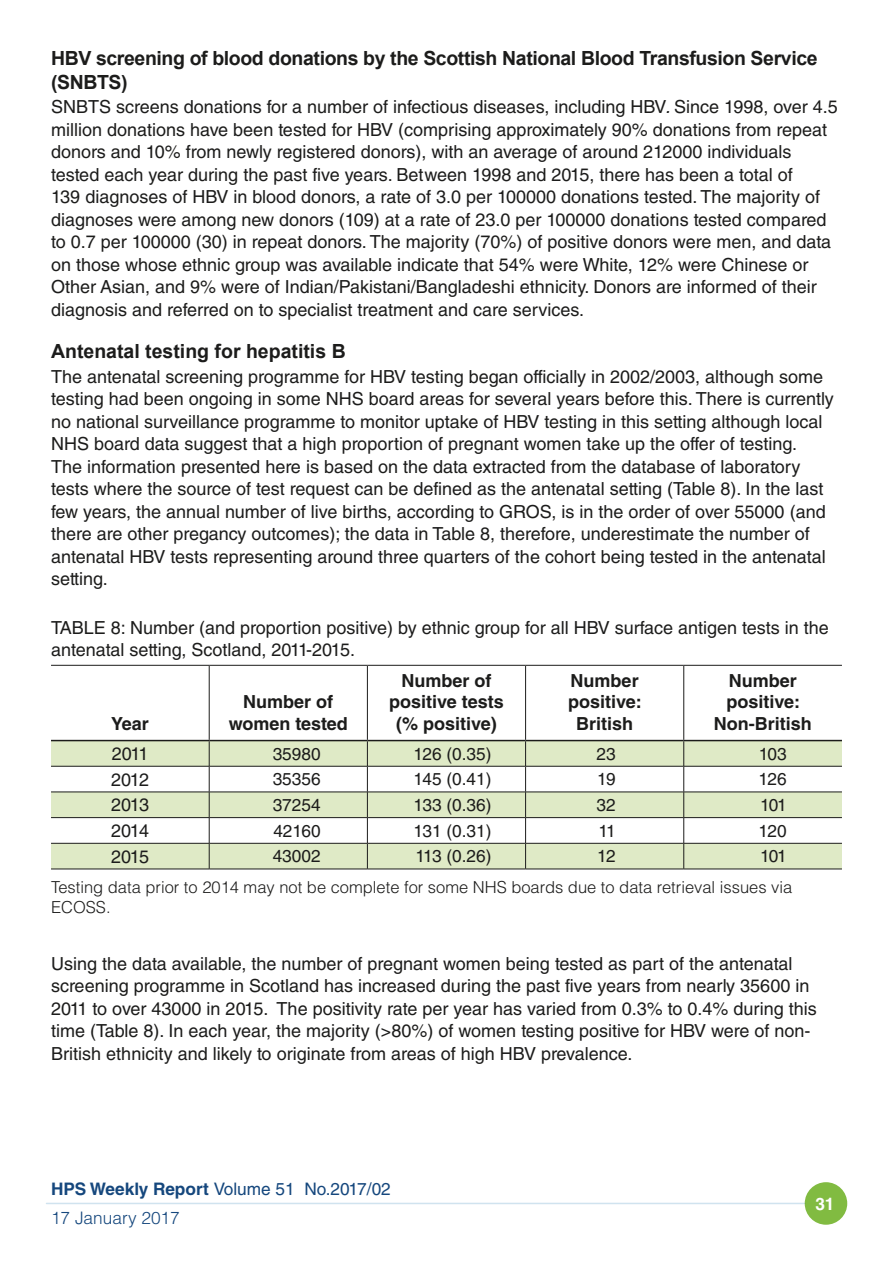
<style>
.page{position:relative;width:893px;height:1263px;background:#fff}
.page>*{position:absolute;margin:0;border:0;box-sizing:border-box;transform-origin:0 0}
.Heading_-_sub_2{font:700 19.5px/23.4px "Arial";letter-spacing:-.02em;color:#1c1c1b}
.Heading_-_sub_2-2{font:700 19.5px "Arial";color:#1c1c1b}
.Body_-_body{font:18px/22.5px "Helvetica LT Std";color:#1c1c1b}
.t1{font:700 18px/21.6px "Helvetica LT Std";color:#1c1c1b;text-align:center}
.t2{font:17.25px "Helvetica LT Std";color:#1c1c1b}
.t3{font:17.25px/29.2px "Helvetica LT Std";color:#15477d}
.t4{font:700 17.25px "Helvetica LT Std";color:#fff}
.t5{font:300 16.5px/19.8px "Helvetica LT Std";color:#1c1c1b}
.s1{font-style:italic}
.s2{font-weight:700}
.s3{font-weight:300}
</style>
<div class="page">
<hr style="left:46px;top:1203px;width:759px;height:1px;background:#d0e3ef">
<div style="left:805px;top:1182px;width:42px;height:43px;background:#81bb41;border-radius:50%"></div>
<svg style="left:51px;top:666px;width:791px;height:74px"></svg>
<svg style="left:51px;top:741px;width:791px;height:128px;fill:#dfeac6"></svg>
<hr style="left:51px;top:665px;width:158px;height:1px;background:#1c1c1b">
<hr style="left:209px;top:665px;width:158px;height:1px;background:#1c1c1b">
<hr style="left:367px;top:665px;width:159px;height:1px;background:#1c1c1b">
<hr style="left:526px;top:665px;width:158px;height:1px;background:#1c1c1b">
<hr style="left:684px;top:665px;width:158px;height:1px;background:#1c1c1b">
<hr style="left:209px;top:666px;width:1px;height:74px;background:#1c1c1b">
<hr style="left:367px;top:666px;width:1px;height:74px;background:#1c1c1b">
<hr style="left:525px;top:666px;width:1px;height:74px;background:#1c1c1b">
<hr style="left:683px;top:666px;width:1px;height:74px;background:#1c1c1b">
<hr style="left:51px;top:766px;width:158px;height:1px;background:#1c1c1b">
<hr style="left:209px;top:766px;width:158px;height:1px;background:#1c1c1b">
<hr style="left:367px;top:766px;width:159px;height:1px;background:#1c1c1b">
<hr style="left:526px;top:766px;width:158px;height:1px;background:#1c1c1b">
<hr style="left:684px;top:766px;width:158px;height:1px;background:#1c1c1b">
<hr style="left:51px;top:792px;width:158px;height:1px;background:#1c1c1b">
<hr style="left:209px;top:792px;width:158px;height:1px;background:#1c1c1b">
<hr style="left:367px;top:792px;width:159px;height:1px;background:#1c1c1b">
<hr style="left:526px;top:792px;width:158px;height:1px;background:#1c1c1b">
<hr style="left:684px;top:792px;width:158px;height:1px;background:#1c1c1b">
<hr style="left:51px;top:817px;width:158px;height:1px;background:#1c1c1b">
<hr style="left:209px;top:817px;width:158px;height:1px;background:#1c1c1b">
<hr style="left:367px;top:817px;width:159px;height:1px;background:#1c1c1b">
<hr style="left:526px;top:817px;width:158px;height:1px;background:#1c1c1b">
<hr style="left:684px;top:817px;width:158px;height:1px;background:#1c1c1b">
<hr style="left:51px;top:843px;width:158px;height:1px;background:#1c1c1b">
<hr style="left:209px;top:843px;width:158px;height:1px;background:#1c1c1b">
<svg style="left:209px;top:741px;width:1px;height:128px"></svg>
<hr style="left:367px;top:843px;width:159px;height:1px;background:#1c1c1b">
<svg style="left:367px;top:741px;width:1px;height:128px"></svg>
<hr style="left:526px;top:843px;width:158px;height:1px;background:#1c1c1b">
<svg style="left:525px;top:741px;width:1px;height:128px"></svg>
<hr style="left:684px;top:843px;width:158px;height:1px;background:#1c1c1b">
<svg style="left:683px;top:741px;width:1px;height:128px"></svg>
<hr style="left:51px;top:869px;width:158px;height:1px;background:#1c1c1b">
<hr style="left:209px;top:869px;width:158px;height:1px;background:#1c1c1b">
<hr style="left:367px;top:869px;width:159px;height:1px;background:#1c1c1b">
<hr style="left:526px;top:869px;width:158px;height:1px;background:#1c1c1b">
<hr style="left:684px;top:869px;width:158px;height:1px;background:#1c1c1b">
<hr style="left:51px;top:740px;width:158px;height:1px;background:#1c1c1b">
<hr style="left:209px;top:740px;width:158px;height:1px;background:#1c1c1b">
<hr style="left:367px;top:740px;width:159px;height:1px;background:#1c1c1b">
<hr style="left:526px;top:740px;width:158px;height:1px;background:#1c1c1b">
<hr style="left:684px;top:740px;width:158px;height:1px;background:#1c1c1b">
<h3 class="Heading_-_sub_2" style="left:51px;top:47px;width:768px">HBV screening of blood donations by the Scottish National Blood Transfusion Service (SNBTS)</h3>
<p class="Body_-_body" style="left:51px;top:96px;width:788px">SNBTS screens donations for a number of infectious diseases, including HBV<span class="s1">.</span> Since 1998, over 4.5 million donations have been tested for HBV (comprising approximately 90% donations from repeat donors and 10% from newly registered donors), with an average of around 212000 individuals tested each year during the past five years. Between 1998 and 2015, there has been a total of<br>139 diagnoses of HBV in blood donors, a rate of 3.0 per 100000 donations tested. The majority of diagnoses were among new donors (109) at a rate of 23.0 per 100000 donations tested compared to 0.7 per 100000 (30) in repeat donors. The majority (70%) of positive donors were men, and data on those whose ethnic group was available indicate that 54% were White, 12% were Chinese or Other Asian, and 9% were of Indian/Pakistani/Bangladeshi ethnicity. Donors are informed of their diagnosis and referred on to specialist treatment and care services.</p>
<h3 class="Heading_-_sub_2-2" style="left:51px;top:338px;width:296px">Antenatal testing for hepatitis B</h3>
<p class="Body_-_body" style="left:51px;top:365px;width:784px">The antenatal screening programme for HBV testing began officially in 2002/2003, although some testing had been ongoing in some NHS board areas for several years before this. There is currently no national surveillance programme to monitor uptake of HBV testing in this setting although local NHS board data suggest that a high proportion of pregnant women take up the offer of testing.<br>The information presented here is based on the data extracted from the database of laboratory tests where the source of test request can be defined as the antenatal setting (Table 8). In the last few years, the annual number of live births, according to GROS, is in the order of over 55000 (and there are other pregancy outcomes); the data in Table 8, therefore, underestimate the number of antenatal HBV tests representing around three quarters of the cohort being tested in the antenatal setting.</p>
<p class="Body_-_body" style="left:51px;top:616px;width:779px">TABLE 8: Number (and proportion positive) by ethnic group for all HBV surface antigen tests in the antenatal setting, Scotland, 2011-2015.</p>
<p class="t1" style="left:111px;top:712px;width:39px">Year</p>
<p class="t1" style="left:229px;top:691px;width:121px">Number of women tested</p>
<p class="t1" style="left:389px;top:669px;width:116px">Number of positive tests (% positive)</p>
<p class="t1" style="left:568px;top:669px;width:75px">Number positive:<br>British</p>
<p class="t1" style="left:714px;top:669px;width:99px">Number positive:<br>Non-British</p>
<p class="Body_-_body" style="left:112px;top:742px;width:38px">2011</p>
<p class="t2" style="left:273px;top:743px;width:49px">35980</p>
<p class="t2" style="left:414px;top:743px;width:79px">126 (0.35)</p>
<p class="t2" style="left:597px;top:743px;width:21px">23</p>
<p class="t2" style="left:759px;top:743px;width:29px">103</p>
<p class="Body_-_body" style="left:111px;top:768px;width:39px">2012</p>
<p class="t2" style="left:273px;top:769px;width:49px">35356</p>
<p class="t2" style="left:414px;top:769px;width:79px">145 (0.41)</p>
<p class="t2" style="left:597px;top:769px;width:20px">19</p>
<p class="t2" style="left:759px;top:769px;width:30px">126</p>
<p class="Body_-_body" style="left:111px;top:794px;width:39px">2013</p>
<p class="t2" style="left:273px;top:795px;width:49px">37254</p>
<p class="t2" style="left:414px;top:795px;width:79px">133 (0.36)</p>
<p class="t2" style="left:597px;top:795px;width:21px">32</p>
<p class="t2" style="left:760px;top:795px;width:28px">101</p>
<p class="Body_-_body" style="left:111px;top:819px;width:39px">2014</p>
<p class="t2" style="left:273px;top:820px;width:49px">42160</p>
<p class="t2" style="left:414px;top:820px;width:79px">131 (0.31)</p>
<p class="t2" style="left:598px;top:820px;width:19px">11</p>
<p class="t2" style="left:759px;top:820px;width:30px">120</p>
<p class="Body_-_body" style="left:111px;top:845px;width:39px">2015</p>
<p class="t2" style="left:273px;top:846px;width:49px">43002</p>
<p class="t2" style="left:416px;top:846px;width:77px">113 (0.26)</p>
<p class="t2" style="left:597px;top:846px;width:20px">12</p>
<p class="t2" style="left:760px;top:846px;width:28px">101</p>
<p class="t5" style="left:51px;top:877px;width:743px">Testing data prior to 2014 may not be complete for some NHS boards due to data retrieval issues via<br>ECOSS.</p>
<p class="Body_-_body" style="left:51px;top:952px;width:767px">Using the data available, the number of pregnant women being tested as part of the antenatal screening programme in Scotland has increased during the past five years from nearly 35600 in 2011 to over 43000 in 2015. The positivity rate per year has varied from 0.3% to 0.4% during this time (Table 8). In each year, the majority (&gt;80%) of women testing positive for HBV were of non-British ethnicity and likely to originate from areas of high HBV prevalence.</p>
<p class="t3" style="left:51px;top:1174px;width:341px"><span class="s2">HPS Weekly Report</span> Volume 51 No.2017/02<br><span class="s3">17 January 2017</span></p>
<p class="t4" style="left:815px;top:1193px;width:21px">31</p>
</div>
